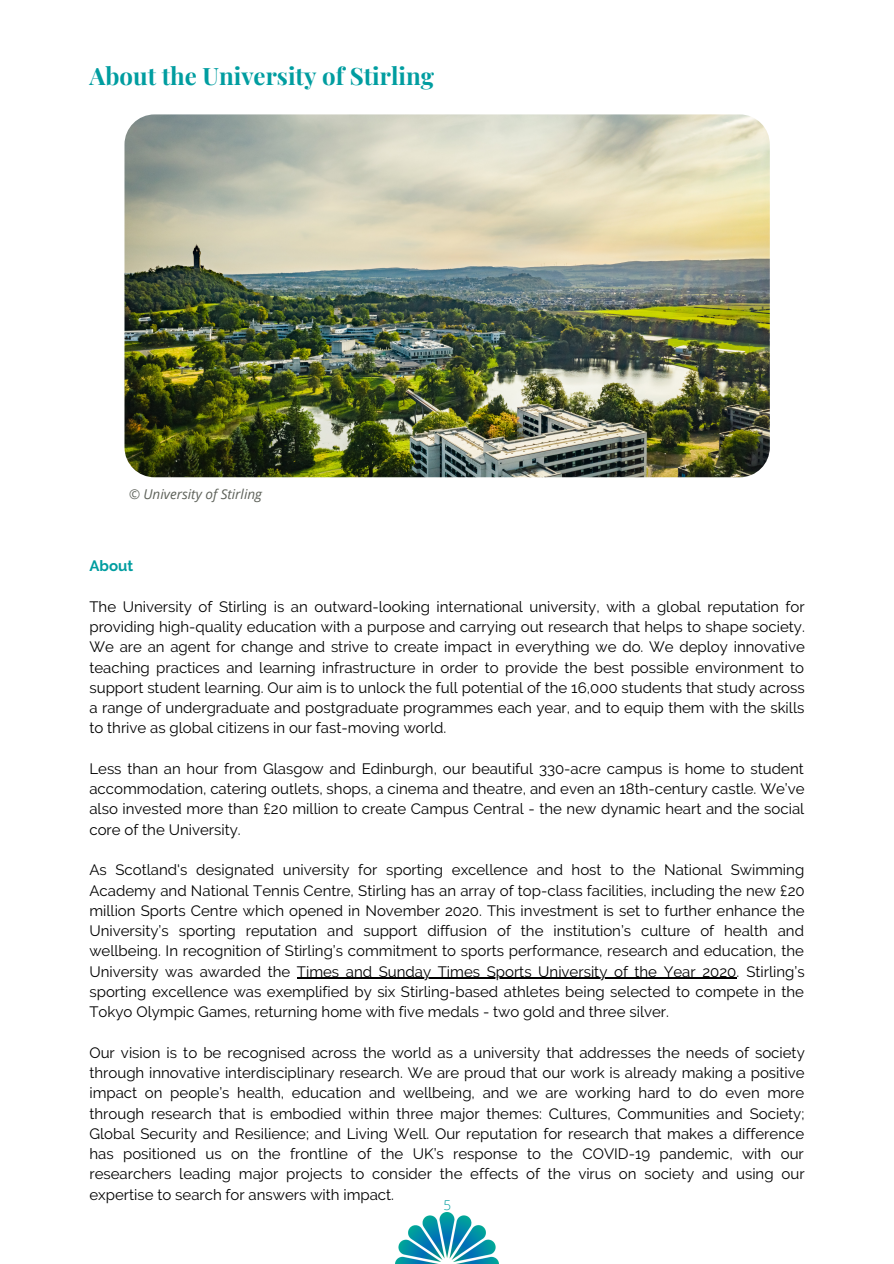
<style>
.page{position:relative;width:894px;height:1264px;background:#fff}
.page>*{position:absolute;margin:0;border:0;box-sizing:border-box;transform-origin:0 0}
.t1{font:700 24px "Playfair Display";color:#009da0}
.t2{font:15px/20.2px "Raleway";color:#000;text-align:justify}
.t3{font:700 15px "Raleway";color:#009da0}
.t4{font:italic 13.5px "Open Sans";color:#5d6159}
.t5{font:300 13.5px "Open Sans";color:#009da0}
</style>
<div class="page">
<img style="left:395px;top:1212px;width:103px;height:51px">
<img style="left:124px;top:114px;width:645px;height:363px;border-radius:30px">
<hr style="left:297px;top:977px;width:439px;height:1px;background:#000">
<p class="t1" style="left:89px;top:59px;width:346px">About the University of Stirling</p>
<p class="t4" style="left:129px;top:485px;width:135px">© University of Stirling</p>
<p class="t3" style="left:89px;top:557px;width:45px">About</p>
<p class="t2" style="left:89px;top:596px;width:716px">The University of Stirling is an outward-looking international university, with a global reputation for providing high-quality education with a purpose and carrying out research that helps to shape society.<br>We are an agent for change and strive to create impact in everything we do. We deploy innovative teaching practices and learning infrastructure in order to provide the best possible environment to support student learning. Our aim is to unlock the full potential of the 16,000 students that study across a range of undergraduate and postgraduate programmes each year, and to equip them with the skills to thrive as global citizens in our fast-moving world.</p>
<p class="t2" style="left:89px;top:758px;width:716px">Less than an hour from Glasgow and Edinburgh, our beautiful 330-acre campus is home to student accommodation, catering outlets, shops, a cinema and theatre, and even an 18th-century castle. We’ve also invested more than £20 million to create Campus Central - the new dynamic heart and the social core of the University.</p>
<p class="t2" style="left:89px;top:859px;width:716px">As Scotland's designated university for sporting excellence and host to the National Swimming Academy and National Tennis Centre, Stirling has an array of top-class facilities, including the new £20 million Sports Centre which opened in November 2020. This investment is set to further enhance the University’s sporting reputation and support diffusion of the institution’s culture of health and wellbeing. In recognition of Stirling’s commitment to sports performance, research and education, the University was awarded the Times and Sunday Times Sports University of the Year 2020. Stirling’s sporting excellence was exemplified by six Stirling-based athletes being selected to compete in the Tokyo Olympic Games, returning home with five medals - two gold and three silver.</p>
<p class="t2" style="left:89px;top:1042px;width:716px">Our vision is to be recognised across the world as a university that addresses the needs of society through innovative interdisciplinary research. We are proud that our work is already making a positive impact on people’s health, education and wellbeing, and we are working hard to do even more through research that is embodied within three major themes: Cultures, Communities and Society; Global Security and Resilience; and Living Well. Our reputation for research that makes a difference has positioned us on the frontline of the UK’s response to the COVID-19 pandemic, with our researchers leading major projects to consider the effects of the virus on society and using our expertise to search for answers with impact.</p>
<p class="t5" style="left:443px;top:1195px;width:9px">5</p>
</div>
